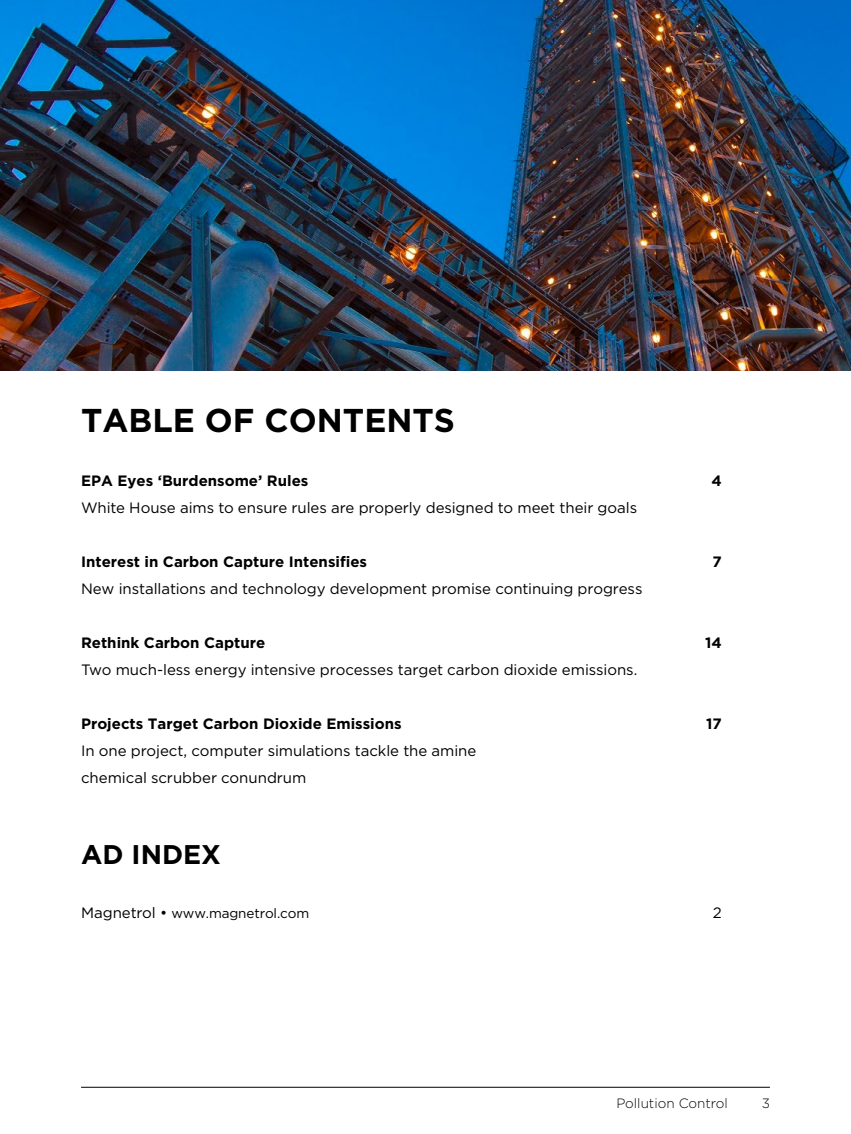
<style>
.page{position:relative;width:851px;height:1134px;background:#fff}
.page>*{position:absolute;margin:0;border:0;box-sizing:border-box;transform-origin:0 0}
.t1{font:700 33px "Gotham";color:#000}
.t2{font:700 27px "Gotham";color:#000}
.t3{font:15px/27px "Gotham";letter-spacing:-.005em;color:#000}
.t4{font:700 15px "Gotham";color:#000}
.t5{font:13.5px "Gotham";letter-spacing:-.01em;color:#000}
.t6{font:300 13.5px "Gotham";color:#000}
.s1{font-size:15px}
</style>
<div class="page">
<hr style="left:81px;top:1087px;width:689px;height:1px;background:#000">
<img style="left:0;top:0;width:850px;height:370px">
<h1 class="t1" style="left:81px;top:398px;width:375px">TABLE OF CONTENTS</h1>
<p class="t4" style="left:81px;top:471px;width:229px">EPA Eyes ‘Burdensome’ Rules</p>
<p class="t4" style="left:711px;top:471px;width:12px">4</p>
<p class="t3" style="left:81px;top:494px;width:557px">White House aims to ensure rules are properly designed to meet their goals</p>
<p class="t4" style="left:81px;top:552px;width:287px">Interest in Carbon Capture Intensifies</p>
<p class="t4" style="left:712px;top:552px;width:11px">7</p>
<p class="t3" style="left:81px;top:575px;width:563px">New installations and technology development promise continuing progress</p>
<p class="t4" style="left:81px;top:633px;width:186px">Rethink Carbon Capture</p>
<p class="t4" style="left:705px;top:633px;width:18px">14</p>
<p class="t3" style="left:81px;top:656px;width:558px">Two much-less energy intensive processes target carbon dioxide emissions.</p>
<p class="t4" style="left:81px;top:714px;width:322px">Projects Target Carbon Dioxide Emissions</p>
<p class="t4" style="left:706px;top:714px;width:17px">17</p>
<p class="t3" style="left:81px;top:737px;width:397px">In one project, computer simulations tackle the amine chemical scrubber conundrum</p>
<h2 class="t2" style="left:81px;top:837px;width:141px">AD INDEX</h2>
<p class="t5" style="left:81px;top:905px;width:230px"><span class="s1">Magnetrol •</span> www.magnetrol.com</p>
<p class="t3" style="left:713px;top:899px;width:10px">2</p>
<p class="t6" style="left:616px;top:1095px;width:113px">Pollution Control</p>
<p class="t6" style="left:761px;top:1095px;width:10px">3</p>
</div>
